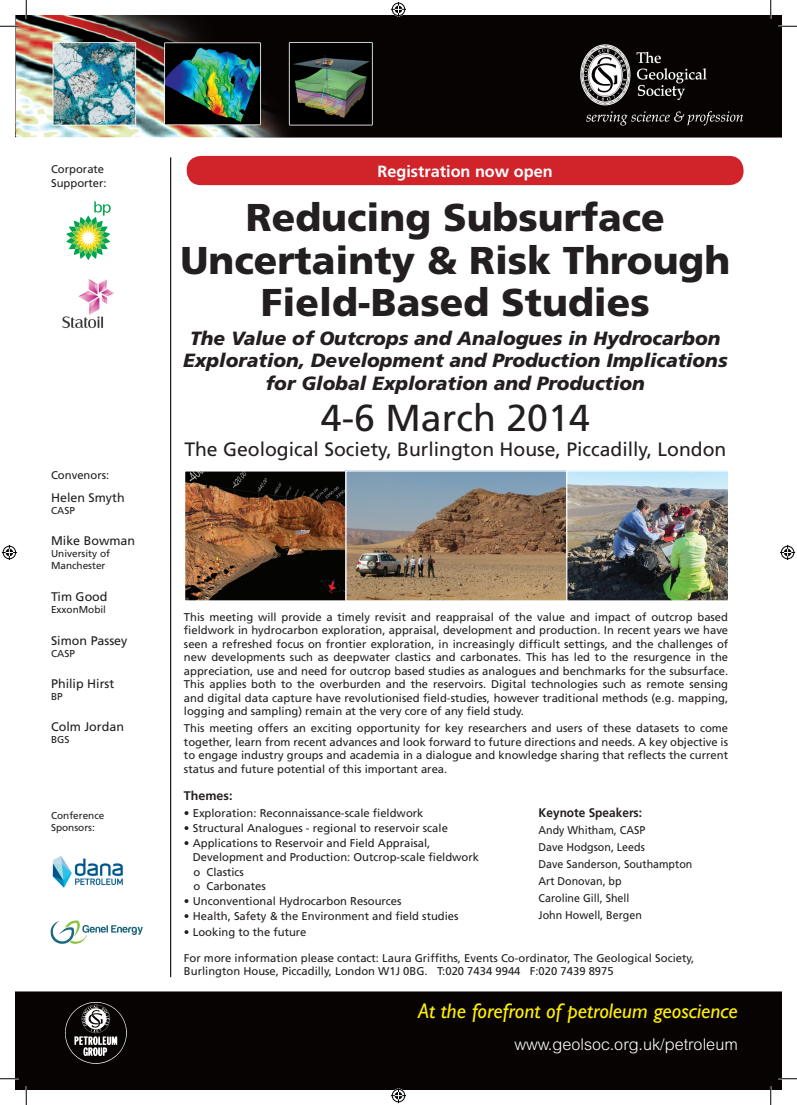
<style>
.page{position:relative;width:797px;height:1105px;background:#fff}
.page>*{position:absolute;margin:0;border:0;box-sizing:border-box;transform-origin:0 0}
.t1{font:900 38.75px/42.5px "Frutiger CE";color:#231f20;text-align:center}
.t2{font:37.5px "Frutiger";color:#231f20}
.t3{font:italic 21.25px "Gill Sans";color:#fff101}
.t4{font:19.38px "Frutiger";color:#231f20}
.t5{font:italic 900 19.12px/22.5px "Frutiger CE";color:#231f20;text-align:center}
.t6{font:300 16.25px "Arial";color:#fff}
.t7{font:700 16.25px "Frutiger CE";color:#fff}
.t8{font:12.5px "Frutiger";color:#231f20}
.t9{font:700 12.5px "Frutiger CE";color:#231f20;scale:.95 1}
.t10{font:700 12.5px "Frutiger CE";color:#231f20}
.t11{font:11.25px/13.5px "Frutiger";color:#231f20}
.t12{font:11.25px "Frutiger";color:#231f20;scale:.95 1}
.t13{font:10px/12px "Frutiger";color:#231f20}
</style>
<div class="page">
<img style="left:16px;top:16px;width:765px;height:1073px">
<img style="left:62px;top:1000px;width:68px;height:64px">
<div style="left:187px;top:156px;width:556px;height:29px;background:#d1232a;border-radius:14px"></div>
<hr style="left:170px;top:157px;width:1px;height:820px;background:#231f20">
<img style="left:577px;top:44px;width:169px;height:82px">
<img style="left:186px;top:472px;width:159px;height:128px">
<div style="left:184px;top:470px;width:163px;height:132px;border:1px solid #fff"></div>
<svg style="left:347px;top:472px;width:218px;height:128px;background:#8f8171"></svg>
<div style="left:345px;top:470px;width:222px;height:132px;border:1px solid #fff"></div>
<img style="left:568px;top:472px;width:159px;height:128px">
<div style="left:566px;top:470px;width:163px;height:132px;border:1px solid #fff"></div>
<img style="left:53px;top:275px;width:65px;height:59px">
<svg style="left:66px;top:201px;width:45px;height:59px"></svg>
<svg style="left:51px;top:920px;width:92px;height:24px"></svg>
<img style="left:45px;top:845px;width:90px;height:52px">
<svg style="left:0;top:25px;width:19px;height:2px"></svg>
<svg style="left:778px;top:25px;width:19px;height:2px"></svg>
<svg style="left:0;top:1078px;width:19px;height:1px"></svg>
<svg style="left:778px;top:1078px;width:19px;height:1px"></svg>
<svg style="left:25px;top:0;width:2px;height:19px"></svg>
<svg style="left:25px;top:1086px;width:2px;height:19px"></svg>
<svg style="left:770px;top:0;width:1px;height:19px"></svg>
<svg style="left:770px;top:1086px;width:1px;height:19px"></svg>
<svg style="left:391px;top:2px;width:15px;height:15px"></svg>
<svg style="left:391px;top:1088px;width:15px;height:15px"></svg>
<svg style="left:2px;top:545px;width:15px;height:15px"></svg>
<svg style="left:780px;top:545px;width:15px;height:15px"></svg>
<p class="t11" style="left:51px;top:162px;width:55px">Corporate</p>
<p class="t7" style="left:377px;top:161px;width:177px">Registration now open</p>
<p class="t11" style="left:51px;top:176px;width:57px">Supporter:</p>
<p class="t11" style="left:51px;top:469px;width:60px">Convenors:</p>
<p class="t8" style="left:51px;top:490px;width:75px">Helen Smyth</p>
<p class="t13" style="left:51px;top:504px;width:25px">CASP</p>
<p class="t8" style="left:51px;top:533px;width:86px">Mike Bowman</p>
<p class="t13" style="left:51px;top:547px;width:60px">University of<br>Manchester</p>
<p class="t8" style="left:51px;top:589px;width:58px">Tim Good</p>
<p class="t13" style="left:51px;top:603px;width:56px">ExxonMobil</p>
<p class="t8" style="left:51px;top:633px;width:78px">Simon Passey</p>
<p class="t13" style="left:51px;top:647px;width:25px">CASP</p>
<p class="t8" style="left:51px;top:676px;width:65px">Philip Hirst</p>
<p class="t13" style="left:51px;top:690px;width:13px">BP</p>
<p class="t8" style="left:51px;top:719px;width:74px">Colm Jordan</p>
<p class="t13" style="left:51px;top:733px;width:20px">BGS</p>
<p class="t13" style="left:51px;top:809px;width:55px">Conference<br>Sponsors:</p>
<p class="t1" style="left:180px;top:197px;width:551px">Reducing Subsurface<br>Uncertainty &amp; Risk Through<br>Field-Based Studies</p>
<p class="t5" style="left:183px;top:327px;width:546px">The Value of Outcrops and Analogues in Hydrocarbon<br>Exploration, Development and Production Implications for Global Exploration and Production</p>
<p class="t2" style="left:321px;top:396px;width:270px">4-6 March 2014</p>
<p class="t4" style="left:184px;top:438px;width:543px">The Geological Society, Burlington House, Piccadilly, London</p>
<p class="t11" style="left:184px;top:610px;width:545px;text-align:justify">This meeting will provide a timely revisit and reappraisal of the value and impact of outcrop based fieldwork in hydrocarbon exploration, appraisal, development and production. In recent years we have seen a refreshed focus on frontier exploration, in increasingly difficult settings, and the challenges of new developments such as deepwater clastics and carbonates. This has led to the resurgence in the appreciation, use and need for outcrop based studies as analogues and benchmarks for the subsurface.<br>This applies both to the overburden and the reservoirs. Digital technologies such as remote sensing and digital data capture have revolutionised field-studies, however traditional methods (e.g. mapping, logging and sampling) remain at the very core of any field study.</p>
<p class="t11" style="left:184px;top:721px;width:545px;text-align:justify">This meeting offers an exciting opportunity for key researchers and users of these datasets to come together, learn from recent advances and look forward to future directions and needs. A key objective is to engage industry groups and academia in a dialogue and knowledge sharing that reflects the current status and future potential of this important area.</p>
<p class="t10" style="left:184px;top:788px;width:50px">Themes:</p>
<p class="t11" style="left:184px;top:806px;width:241px">• Exploration: Reconnaissance-scale fieldwork</p>
<p class="t11" style="left:184px;top:821px;width:265px">• Structural Analogues - regional to reservoir scale</p>
<p class="t11" style="left:193px;top:836px;width:288px;text-indent:-9px">• Applications to Reservoir and Field Appraisal,<br>Development and Production: Outcrop-scale fieldwork</p>
<p class="t11" style="left:193px;top:865px;width:74px">o Clastics<br>o Carbonates</p>
<p class="t11" style="left:184px;top:894px;width:219px">• Unconventional Hydrocarbon Resources</p>
<p class="t11" style="left:184px;top:909px;width:276px">• Health, Safety &amp; the Environment and field studies</p>
<p class="t11" style="left:184px;top:925px;width:124px">• Looking to the future</p>
<p class="t11" style="left:184px;top:951px;width:512px">For more information please contact: Laura Griffiths, Events Co-ordinator, The Geological Society,<br>Burlington House, Piccadilly, London W1J 0BG. T:020 7434 9944 F:020 7439 8975</p>
<p class="t9" style="left:538px;top:805px;width:111px">Keynote Speakers:</p>
<p class="t12" style="left:538px;top:823px;width:114px">Andy Whitham, CASP</p>
<p class="t12" style="left:538px;top:840px;width:113px">Dave Hodgson, Leeds</p>
<p class="t12" style="left:538px;top:857px;width:163px">Dave Sanderson, Southampton</p>
<p class="t12" style="left:538px;top:874px;width:89px">Art Donovan, bp</p>
<p class="t12" style="left:538px;top:891px;width:97px">Caroline Gill, Shell</p>
<p class="t12" style="left:538px;top:908px;width:110px">John Howell, Bergen</p>
<p class="t3" style="left:418px;top:998px;width:321px">At the forefront of petroleum geoscience</p>
<p class="t6" style="left:514px;top:1035px;width:225px">www.geolsoc.org.uk/petroleum</p>
</div>
